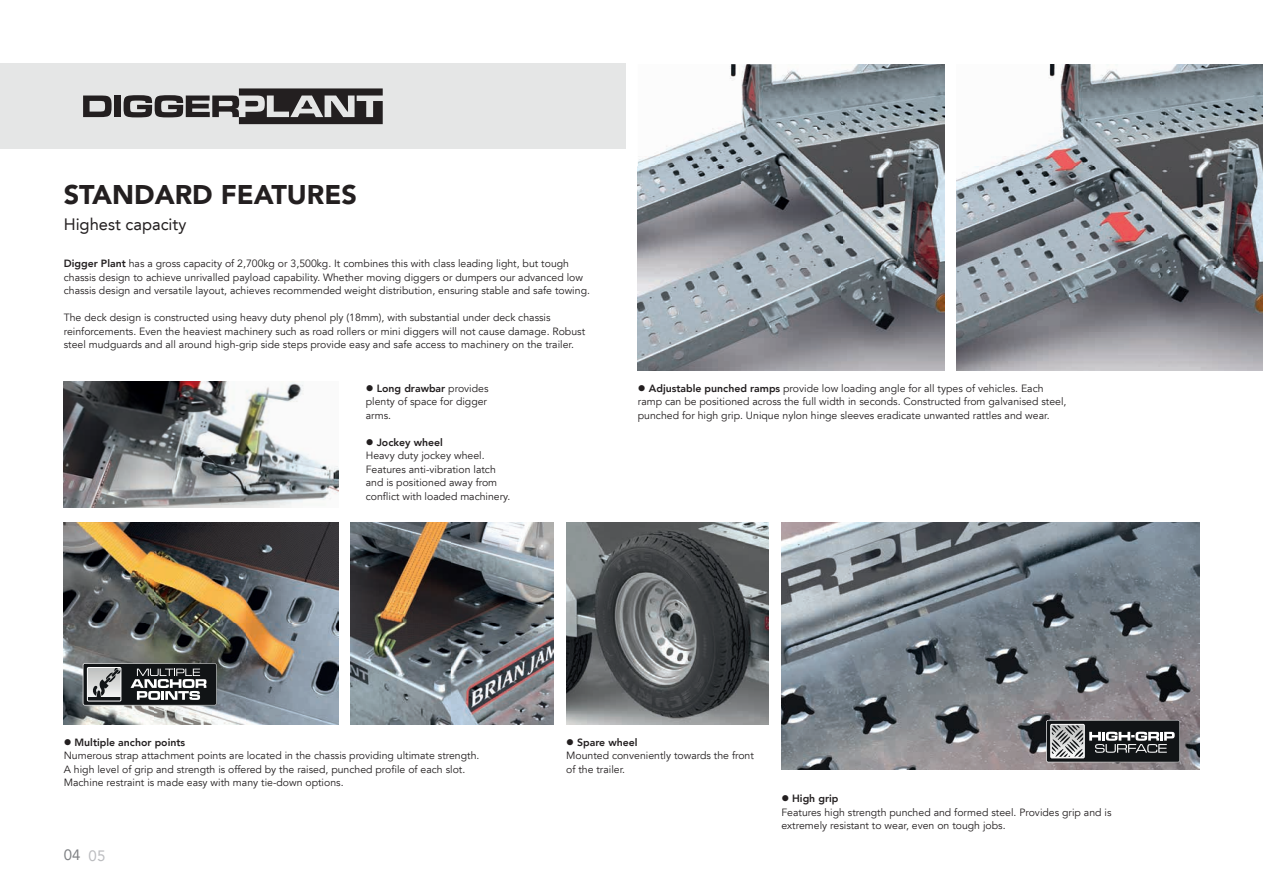
<style>
.page{position:relative;width:1263px;height:893px;background:#fff}
.page>*{position:absolute;margin:0;border:0;box-sizing:border-box;transform-origin:0 0}
.t1{font:900 27px "Avenir LT";color:#231f20}
.t2{font:16.5px "Avenir LT";color:#231f20}
.t3{font:15px "Avenir LT";color:#808285}
.t4{font:10.5px/13.5px "Avenir LT";color:#231f20}
.s1{font-weight:800}
.s2{color:#bcbdc0}
</style>
<div class="page">
<img style="left:566px;top:522px;width:203px;height:203px">
<img style="left:64px;top:522px;width:274px;height:203px">
<img style="left:781px;top:522px;width:418px;height:247px">
<img style="left:351px;top:522px;width:202px;height:203px">
<img style="left:64px;top:382px;width:274px;height:125px">
<div style="left:0;top:64px;width:625px;height:85px;background:#e5e6e6"></div>
<img style="left:638px;top:64px;width:306px;height:307px">
<img style="left:638px;top:64px;width:1px;height:98px">
<img style="left:957px;top:64px;width:306px;height:307px">
<svg style="left:83px;top:663px;width:134px;height:42px;background:#5b5d5f"></svg>
<svg style="left:1046px;top:720px;width:134px;height:42px;background:#545658"></svg>
<svg style="left:83px;top:96px;width:29px;height:21px"></svg>
<div style="left:114px;top:96px;width:7px;height:21px;background:#231f20"></div>
<svg style="left:124px;top:88px;width:259px;height:36px"></svg>
<h1 class="t1" style="left:64px;top:179px;width:295px">STANDARD FEATURES</h1>
<h2 class="t2" style="left:64px;top:214px;width:124px">Highest capacity</h2>
<p class="t4" style="left:64px;top:257px;width:528px"><span class="s1">Digger Plant</span> has a gross capacity of 2,700kg or 3,500kg. It combines this with class leading light, but tough chassis design to achieve unrivalled payload capability. Whether moving diggers or dumpers our advanced low chassis design and versatile layout, achieves recommended weight distribution, ensuring stable and safe towing.</p>
<p class="t4" style="left:64px;top:311px;width:523px">The deck design is constructed using heavy duty phenol ply (18mm), with substantial under deck chassis reinforcements. Even the heaviest machinery such as road rollers or mini diggers will not cause damage. Robust steel mudguards and all around high-grip side steps provide easy and safe access to machinery on the trailer.</p>
<p class="t4" style="left:366px;top:382px;width:124px">● <span class="s1">Long drawbar</span> provides plenty of space for digger arms.</p>
<p class="t4" style="left:366px;top:436px;width:146px">● <span class="s1">Jockey wheel<br></span>Heavy duty jockey wheel.<br>Features anti-vibration latch and is positioned away from conflict with loaded machinery.</p>
<p class="t4" style="left:638px;top:382px;width:430px">● <span class="s1">Adjustable punched ramps</span> provide low loading angle for all types of vehicles. Each ramp can be positioned across the full width in seconds. Constructed from galvanised steel, punched for high grip. Unique nylon hinge sleeves eradicate unwanted rattles and wear.</p>
<p class="t4" style="left:64px;top:736px;width:417px">● <span class="s1">Multiple anchor points<br></span>Numerous strap attachment points are located in the chassis providing ultimate strength.<br>A high level of grip and strength is offered by the raised, punched profile of each slot.<br>Machine restraint is made easy with many tie-down options.</p>
<h3 class="t3" style="left:64px;top:846px;width:43px">04 <span class="s2">05</span></h3>
<p class="t4" style="left:566px;top:736px;width:189px">● <span class="s1">Spare wheel<br></span>Mounted conveniently towards the front of the trailer.</p>
<p class="t4" style="left:781px;top:792px;width:332px">● <span class="s1">High grip<br></span>Features high strength punched and formed steel. Provides grip and is extremely resistant to wear, even on tough jobs.</p>
</div>
